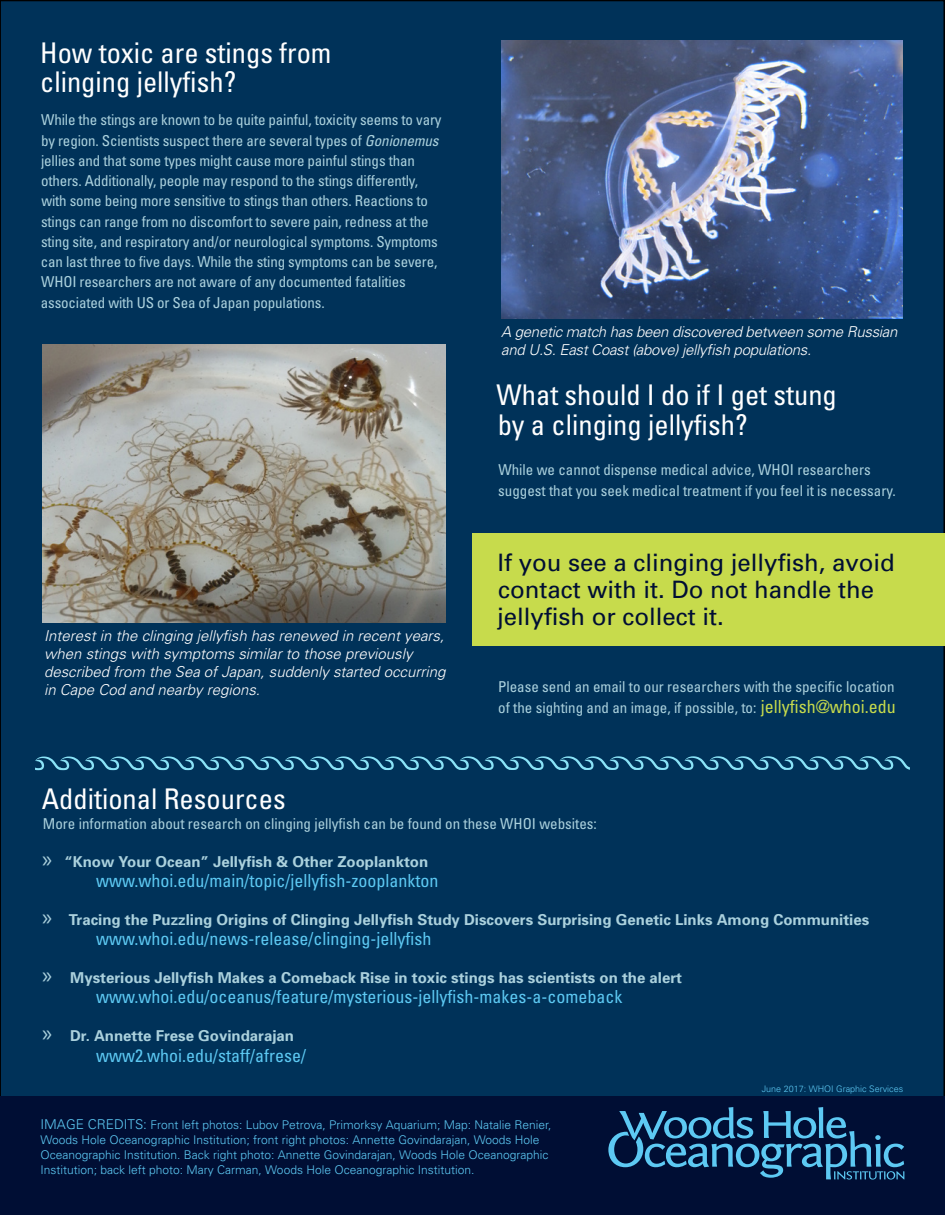
<style>
.page{position:relative;width:945px;height:1215px;background:#fff}
.page>*{position:absolute;margin:0;border:0;box-sizing:border-box;transform-origin:0 0}
.t1{font:condensed 28.5px "Univers";color:#fff}
.t2{font:24px/27px "Univers";color:#000e34}
.t3{font:condensed 18px "Univers";color:#5dc9f3}
.t4{font:condensed 15px/20.2px "Univers";letter-spacing:-.01em;color:#abd1dd}
.t5{font:700 15px "Univers";color:#abd1dd}
.t6{font:italic 300 15px/18px "Univers";color:#fff}
.t7{font:italic 300 15px/18px "Univers";letter-spacing:-.02em;color:#fff}
.t8{font:300 12px/15px "Univers";color:#5dc9f3}
.t9{font:300 9px "Univers";color:#5dc9f3}
.s1{font-style:italic}
.s2{font-size:18px;color:#c7db4c}
.s3{font-family:"Myriad Pro";font-weight:400;font-size:24px}
.s4{font-size:13.5px}
</style>
<div class="page">
<div style="left:0;top:1px;width:944px;height:1213px;background:#003259"></div>
<div style="left:472px;top:533px;width:473px;height:113px;background:#c7db4c"></div>
<div style="left:0;top:1096px;width:945px;height:119px;background:#000e34"></div>
<svg style="left:608px;top:1107px;width:297px;height:73px"></svg>
<svg style="left:35px;top:756px;width:875px;height:14px"></svg>
<img style="left:501px;top:40px;width:402px;height:279px">
<img style="left:42px;top:344px;width:404px;height:278px">
<p class="t1" style="left:40px;top:35px;width:293px">How toxic are stings from</p>
<p class="t1" style="left:40px;top:64px;width:198px">clinging jellyfish?</p>
<p class="t4" style="left:41px;top:110px;width:402px">While the stings are known to be quite painful, toxicity seems to vary by region. Scientists suspect there are several types of <span class="s1">Gonionemus </span>jellies and that some types might cause more painful stings than others. Additionally, people may respond to the stings differently, with some being more sensitive to stings than others. Reactions to stings can range from no discomfort to severe pain, redness at the sting site, and respiratory and/or neurological symptoms. Symptoms can last three to five days. While the sting symptoms can be severe, WHOI researchers are not aware of any documented fatalities associated with US or Sea of Japan populations.</p>
<p class="t6" style="left:44px;top:626px;width:403px">Interest in the clinging jellyfish has renewed in recent years, when stings with symptoms similar to those previously described from the Sea of Japan, suddenly started occurring in Cape Cod and nearby regions.</p>
<p class="t7" style="left:501px;top:323px;width:398px">A genetic match has been discovered between some Russian and U.S. East Coast (above) jellyfish populations.</p>
<p class="t1" style="left:497px;top:377px;width:342px">What should I do if I get stung</p>
<p class="t1" style="left:498px;top:407px;width:252px">by a clinging jellyfish?</p>
<p class="t4" style="left:498px;top:460px;width:399px">While we cannot dispense medical advice, WHOI researchers suggest that you seek medical treatment if you feel it is necessary.</p>
<p class="t2" style="left:497px;top:548px;width:399px">If you see a clinging jellyfish, avoid contact with it. Do not handle the jellyfish or collect it.</p>
<p class="t4" style="left:498px;top:675px;width:399px;line-height:21.6px">Please send an email to our researchers with the specific location of the sighting and an image, if possible, to: <span class="s2">jellyfish@whoi.edu</span></p>
<p class="t1" style="left:42px;top:780px;width:245px">Additional Resources</p>
<p class="t4" style="left:43px;top:813px;width:556px">More information about research on clinging jellyfish can be found on these WHOI websites:</p>
<p class="t5" style="left:42px;top:852px;width:388px"><span class="s3">»</span> “Know Your Ocean” Jellyfish &amp; Other Zooplankton</p>
<p class="t3" style="left:96px;top:869px;width:344px">www.whoi.edu/main/topic/jellyfish-zooplankton</p>
<p class="t5" style="left:42px;top:910px;width:829px"><span class="s3">»</span> Tracing the Puzzling Origins of Clinging Jellyfish Study Discovers Surprising Genetic Links Among Communities</p>
<p class="t3" style="left:96px;top:927px;width:337px">www.whoi.edu/news-release/clinging-jellyfish</p>
<p class="t5" style="left:42px;top:968px;width:642px"><span class="s3">»</span> Mysterious Jellyfish Makes a Comeback Rise in toxic stings has scientists on the alert</p>
<p class="t3" style="left:96px;top:986px;width:528px">www.whoi.edu/oceanus/feature/mysterious-jellyfish-makes-a-comeback</p>
<p class="t5" style="left:42px;top:1026px;width:254px"><span class="s3">»</span> Dr. Annette Frese Govindarajan</p>
<p class="t3" style="left:96px;top:1044px;width:211px">www2.whoi.edu/staff/afrese/</p>
<p class="t8" style="left:40px;top:1117px;width:513px"><span class="s4">IMAGE CREDITS:</span> Front left photos: Lubov Petrova, Primorksy Aquarium; Map: Natalie Renier, Woods Hole Oceanographic Institution; front right photos: Annette Govindarajan, Woods Hole Oceanographic Institution. Back right photo: Annette Govindarajan, Woods Hole Oceanographic Institution; back left photo: Mary Carman, Woods Hole Oceanographic Institution.</p>
<p class="t9" style="left:762px;top:1083px;width:143px">June 2017: WHOI Graphic Services</p>
</div>
